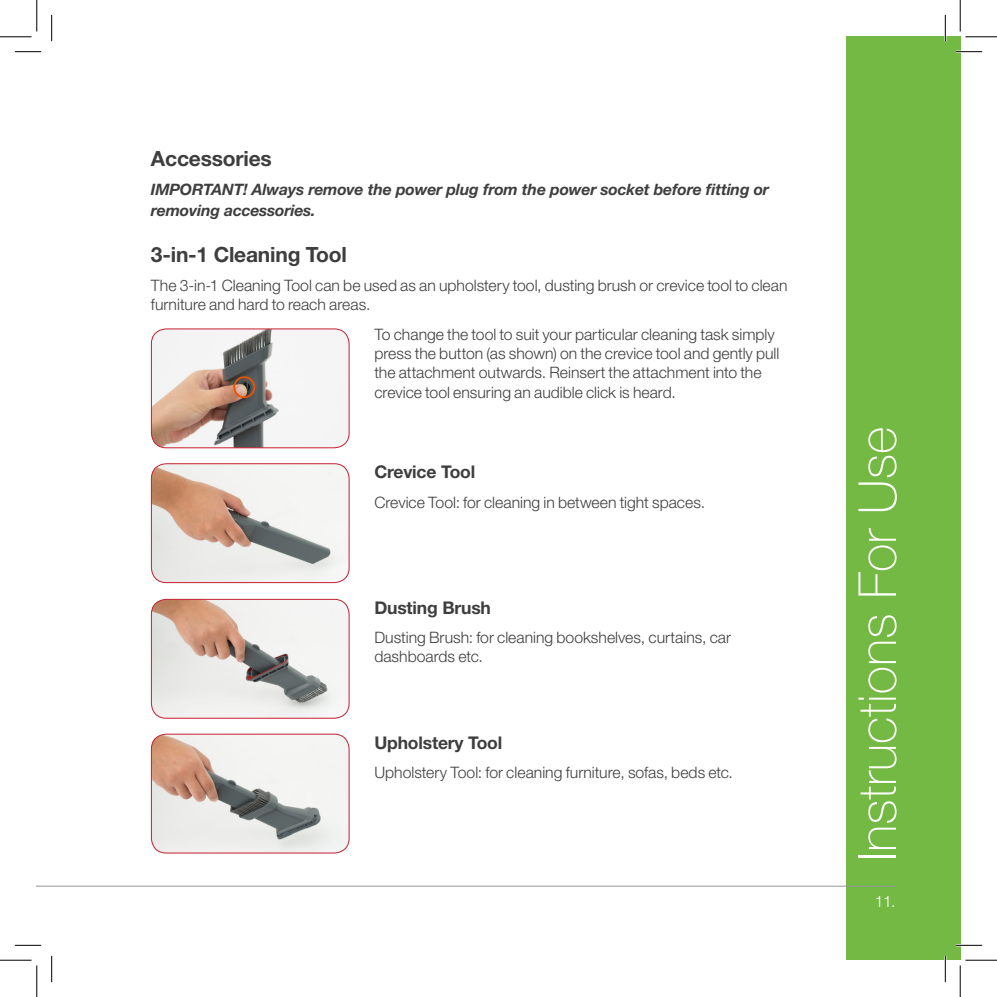
<style>
.page{position:relative;width:997px;height:997px;background:#fff}
.page>*{position:absolute;margin:0;border:0;box-sizing:border-box;transform-origin:0 0}
.t1{font:100 52.5px "Helvetica Neue LT Std";color:#fff}
.Sub-Head{font:700 21px "Helvetica Neue LT Std";letter-spacing:-.01em;color:#3e3e3f}
.Sub-Head-2{font:700 17.5px "Helvetica Neue LT Std";letter-spacing:-.01em;color:#3e3e3f}
.Body_Copy{font:300 15.75px/19.2px "Helvetica Neue LT Std";color:#3e3e3f}
.Sub-Head-3{font:italic 700 15.75px/21px "Helvetica Neue LT Std";letter-spacing:-.01em;color:#3e3e3f}
.t2{font:300 15.75px "Helvetica Neue LT Std";color:#fff}
</style>
<div class="page">
<div style="left:845px;top:37px;width:114px;height:922px;background:#73b943"></div>
<hr style="left:52px;top:885px;width:843px;height:1px;background:#939598">
<svg style="left:37px;top:885px;width:15px;height:1px"></svg>
<img style="left:151px;top:329px;width:198px;height:118px">
<div style="left:151px;top:328px;width:198px;height:120px;border:1px solid #c41f32;border-radius:15px"></div>
<img style="left:151px;top:463px;width:198px;height:119px">
<div style="left:151px;top:463px;width:198px;height:120px;border:1px solid #c41f32;border-radius:15px"></div>
<div style="left:233px;top:376px;width:22px;height:22px;border:2px solid #ed5200;border-radius:50%"></div>
<img style="left:151px;top:600px;width:198px;height:118px">
<div style="left:151px;top:598px;width:198px;height:120px;border:1px solid #c41f32;border-radius:15px"></div>
<img style="left:151px;top:735px;width:198px;height:117px">
<div style="left:151px;top:733px;width:198px;height:120px;border:1px solid #c41f32;border-radius:15px"></div>
<hr style="left:955px;top:51px;width:26px;height:2px;background:#fff">
<hr style="left:955px;top:943px;width:26px;height:3px;background:#fff">
<hr style="left:943px;top:15px;width:3px;height:26px;background:#fff">
<hr style="left:943px;top:955px;width:3px;height:26px;background:#fff">
<svg style="left:15px;top:51px;width:26px;height:1px"></svg>
<svg style="left:955px;top:51px;width:26px;height:1px"></svg>
<svg style="left:15px;top:944px;width:26px;height:1px"></svg>
<svg style="left:955px;top:944px;width:26px;height:1px"></svg>
<svg style="left:51px;top:15px;width:1px;height:26px"></svg>
<svg style="left:51px;top:955px;width:1px;height:26px"></svg>
<svg style="left:944px;top:15px;width:1px;height:26px"></svg>
<svg style="left:944px;top:955px;width:1px;height:26px"></svg>
<hr style="left:0;top:36px;width:32px;height:1px;background:#000">
<hr style="left:965px;top:36px;width:31px;height:1px;background:#000">
<hr style="left:0;top:959px;width:32px;height:1px;background:#000">
<hr style="left:965px;top:959px;width:31px;height:1px;background:#000">
<hr style="left:36px;top:0;width:1px;height:32px;background:#000">
<hr style="left:36px;top:965px;width:1px;height:31px;background:#000">
<hr style="left:959px;top:0;width:1px;height:32px;background:#000">
<hr style="left:959px;top:965px;width:1px;height:31px;background:#000">
<p class="Sub-Head" style="left:151px;top:145px;width:122px">Accessories</p>
<p class="Sub-Head-3" style="left:151px;top:178px;width:619px">IMPORTANT! Always remove the power plug from the power socket before fitting or removing accessories.</p>
<p class="Sub-Head" style="left:151px;top:241px;width:197px">3-in-1 Cleaning Tool</p>
<p class="Body_Copy" style="left:151px;top:275px;width:638px">The 3-in-1 Cleaning Tool can be used as an upholstery tool, dusting brush or crevice tool to clean furniture and hard to reach areas.</p>
<p class="Body_Copy" style="left:374px;top:324px;width:406px">To change the tool to suit your particular cleaning task simply press the button (as shown) on the crevice tool and gently pull the attachment outwards. Reinsert the attachment into the crevice tool ensuring an audible click is heard.</p>
<p class="Sub-Head-2" style="left:374px;top:461px;width:102px">Crevice Tool</p>
<p class="Body_Copy" style="left:374px;top:492px;width:332px">Crevice Tool: for cleaning in between tight spaces.</p>
<p class="Sub-Head-2" style="left:374px;top:596px;width:118px">Dusting Brush</p>
<p class="Body_Copy" style="left:374px;top:627px;width:358px">Dusting Brush: for cleaning bookshelves, curtains, car dashboards etc.</p>
<p class="Sub-Head-2" style="left:374px;top:731px;width:129px">Upholstery Tool</p>
<p class="Body_Copy" style="left:374px;top:762px;width:360px">Upholstery Tool: for cleaning furniture, sofas, beds etc.</p>
<p class="t1" style="left:847px;top:860px;width:435px;rotate:-90deg">Instructions For Use</p>
<p class="t2" style="left:874px;top:891px;width:22px">11.</p>
</div>
